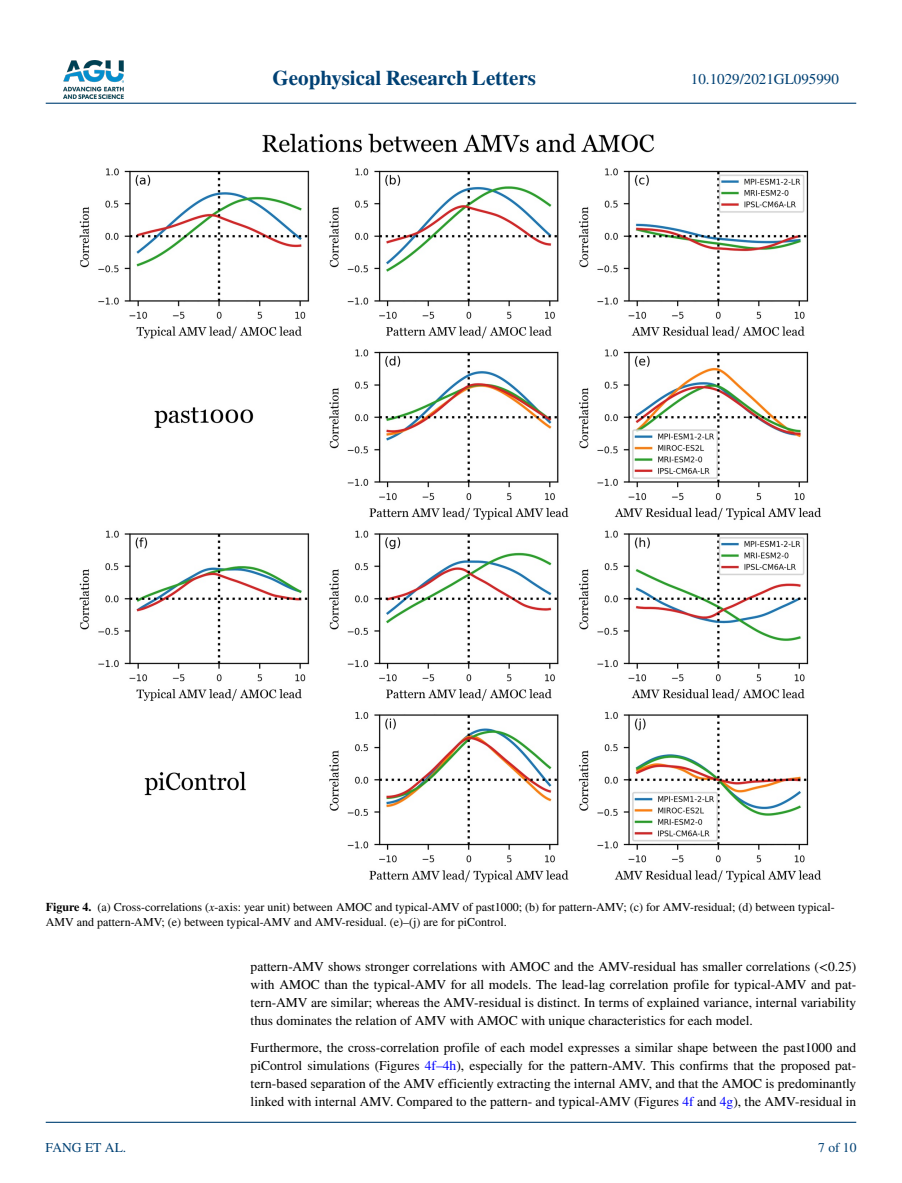
<style>
.page{position:relative;width:902px;height:1183px;background:#fff}
.page>*{position:absolute;margin:0;border:0;box-sizing:border-box;transform-origin:0 0}
.t1{font:700 21px "STIX";color:#004174}
.t2{font:15px "STIX";color:#004174}
.t3{font:13.5px/18px "STIX";color:#000;text-align:justify}
.t4{font:13.5px "STIX";color:#004174}
.t5{font:12px/15px "STIX";color:#000}
.s1{font-weight:700}
.s2{font-style:italic}
.s3{color:#00f}
</style>
<div class="page">
<img style="left:63px;top:60px;width:60px;height:39px">
<hr style="left:46px;top:103px;width:810px;height:1px;background:#004174">
<hr style="left:46px;top:1121px;width:810px;height:1px;background:#004174">
<img style="left:79px;top:134px;width:742px;height:748px">
<h1 class="t1" style="left:272px;top:66px;width:265px">Geophysical Research Letters</h1>
<p class="t2" style="left:691px;top:69px;width:149px">10.1029/2021GL095990</p>
<p class="t5" style="left:46px;top:900px;width:790px"><span class="s1">Figure 4.</span> (a) Cross-correlations (<span class="s2">x</span>-axis: year unit) between AMOC and typical-AMV of past1000; (b) for pattern-AMV; (c) for AMV-residual; (d) between typical-<br>AMV and pattern-AMV; (e) between typical-AMV and AMV-residual. (e)–(j) are for piControl.</p>
<p class="t4" style="left:45px;top:1138px;width:82px">FANG ET AL.</p>
<p class="t3" style="left:250px;top:958px;width:607px">pattern-AMV shows stronger correlations with AMOC and the AMV-residual has smaller correlations (&lt;0.25) with AMOC than the typical-AMV for all models. The lead-lag correlation profile for typical-AMV and pat&shy;tern-AMV are similar; whereas the AMV-residual is distinct. In terms of explained variance, internal variability thus dominates the relation of AMV with AMOC with unique characteristics for each model.</p>
<p class="t3" style="left:250px;top:1039px;width:607px">Furthermore, the cross-correlation profile of each model expresses a similar shape between the past1000 and piControl simulations (Figures <span class="s3">4f–4h</span>), especially for the pattern-AMV. This confirms that the proposed pat&shy;tern-based separation of the AMV efficiently extracting the internal AMV, and that the AMOC is predominantly linked with internal AMV. Compared to the pattern- and typical-AMV (Figures <span class="s3">4f</span> and <span class="s3">4g</span>), the AMV-residual in</p>
<p class="t4" style="left:818px;top:1138px;width:40px">7 of 10</p>
</div>
